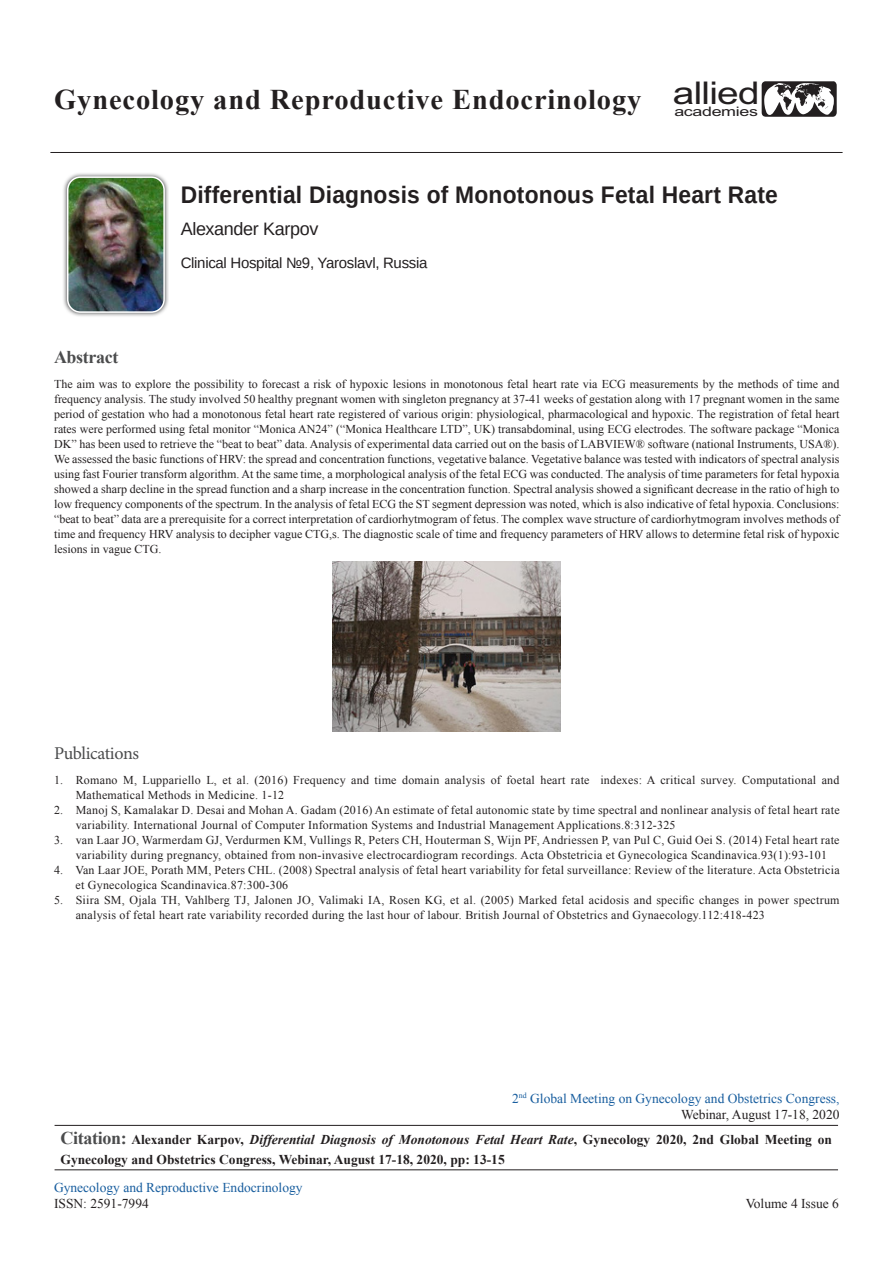
<style>
.page{position:relative;width:893px;height:1263px;background:#fff}
.page>*{position:absolute;margin:0;border:0;box-sizing:border-box;transform-origin:0 0}
.t1{font:700 28.5px "Times New Roman";letter-spacing:.03em;color:#231f20}
.t2{font:700 24px "Arimo";letter-spacing:.01em;color:#231f20;scale:.95 1}
.t3{font:18px "Arimo";letter-spacing:-.02em;color:#231f20}
.t4{font:18px "Minion Pro";letter-spacing:-.02em;color:#4b4c4d}
.t5{font:700 18px "Times New Roman";letter-spacing:-.02em;color:#4b4c4d}
.t6{font:15px "Arimo";letter-spacing:-.02em;color:#231f20}
.t7{font:700 13.5px/20.2px "Times New Roman";color:#231f20}
.t8{font:13.5px "Times New Roman";color:#175d9e}
.t9{font:13.5px "Times New Roman";color:#231f20}
.t10{font:13.05px "Arial";letter-spacing:-.02em;color:#231f20;scale:1.36 1}
.t11{font:12px/15px "Times New Roman";letter-spacing:.02em;color:#231f20}
.s1{font-size:18px;color:#4b4c4d}
.s2{font-style:italic}
</style>
<div class="page">
<svg style="left:761px;top:81px;width:76px;height:36px"></svg>
<hr style="left:50px;top:152px;width:793px;height:1px;background:#231f20">
<hr style="left:55px;top:1125px;width:783px;height:1px;background:#231f20">
<hr style="left:55px;top:1169px;width:783px;height:1px;background:#231f20">
<svg style="left:63px;top:173px;width:106px;height:143px"></svg>
<img style="left:68px;top:177px;width:96px;height:135px">
<div style="left:67px;top:176px;width:98px;height:137px;border:2px solid #fff;border-radius:13px"></div>
<img style="left:332px;top:561px;width:229px;height:171px">
<h1 class="t1" style="left:54px;top:79px;width:707px">Gynecology and Reproductive Endocrinology <sup>allied</sup></h1>
<p class="t10" style="left:674px;top:103px;width:63px">academies</p>
<p class="t2" style="left:181px;top:178px;width:630px">Differential Diagnosis of Monotonous Fetal Heart Rate</p>
<p class="t3" style="left:181px;top:217px;width:139px">Alexander Karpov</p>
<p class="t6" style="left:181px;top:253px;width:248px">Clinical Hospital №9, Yaroslavl, Russia</p>
<p class="t5" style="left:54px;top:344px;width:66px">Abstract</p>
<p class="t11" style="left:54px;top:377px;width:787px;text-align:justify">The aim was to explore the possibility to forecast a risk of hypoxic lesions in monotonous fetal heart rate via ECG measurements by the methods of time and frequency analysis. The study involved 50 healthy pregnant women with singleton pregnancy at 37-41 weeks of gestation along with 17 pregnant women in the same period of gestation who had a monotonous fetal heart rate registered of various origin: physiological, pharmacological and hypoxic. The registration of fetal heart rates were performed using fetal monitor “Monica AN24” (“Monica Healthcare LTD”, UK) transabdominal, using ECG electrodes. The software package “Monica DK” has been used to retrieve the “beat to beat” data. Analysis of experimental data carried out on the basis of LABVIEW® software (national Instruments, USA®).<br>We assessed the basic functions of HRV: the spread and concentration functions, vegetative balance. Vegetative balance was tested with indicators of spectral analysis using fast Fourier transform algorithm. At the same time, a morphological analysis of the fetal ECG was conducted. The analysis of time parameters for fetal hypoxia showed a sharp decline in the spread function and a sharp increase in the concentration function. Spectral analysis showed a significant decrease in the ratio of high to low frequency components of the spectrum. In the analysis of fetal ECG the ST segment depression was noted, which is also indicative of fetal hypoxia. Conclusions: “beat to beat” data are a prerequisite for a correct interpretation of cardiorhytmogram of fetus. The complex wave structure of cardiorhytmogram involves methods of time and frequency HRV analysis to decipher vague CTG,s. The diagnostic scale of time and frequency parameters of HRV allows to determine fetal risk of hypoxic lesions in vague CTG.</p>
<p class="t4" style="left:54px;top:741px;width:86px">Publications</p>
<p class="t11" style="left:76px;top:772px;width:765px;text-indent:-22px">1. Romano M, Luppariello L, et al. (2016) Frequency and time domain analysis of foetal heart rate indexes: A critical survey. Computational and<br>Mathematical Methods in Medicine. 1-12</p>
<p class="t11" style="left:76px;top:802px;width:765px;text-indent:-22px">2. Manoj S, Kamalakar D. Desai and Mohan A. Gadam (2016) An estimate of fetal autonomic state by time spectral and nonlinear analysis of fetal heart rate variability. International Journal of Computer Information Systems and Industrial Management Applications.8:312-325</p>
<p class="t11" style="left:76px;top:832px;width:765px;text-indent:-22px">3. van Laar JO, Warmerdam GJ, Verdurmen KM, Vullings R, Peters CH, Houterman S, Wijn PF, Andriessen P, van Pul C, Guid Oei S. (2014) Fetal heart rate variability during pregnancy, obtained from non-invasive electrocardiogram recordings. Acta Obstetricia et Gynecologica Scandinavica.93(1):93-101</p>
<p class="t11" style="left:76px;top:862px;width:766px;text-indent:-22px">4. Van Laar JOE, Porath MM, Peters CHL. (2008) Spectral analysis of fetal heart variability for fetal surveillance: Review of the literature. Acta Obstetricia et Gynecologica Scandinavica.87:300-306</p>
<p class="t11" style="left:76px;top:892px;width:765px;text-indent:-22px">5. Siira SM, Ojala TH, Vahlberg TJ, Jalonen JO, Valimaki IA, Rosen KG, et al. (2005) Marked fetal acidosis and specific changes in power spectrum analysis of fetal heart rate variability recorded during the last hour of labour. British Journal of Obstetrics and Gynaecology.112:418-423</p>
<p class="t8" style="left:512px;top:1089px;width:329px">2<sup>nd</sup> Global Meeting on Gynecology and Obstetrics Congress,</p>
<p class="t9" style="left:681px;top:1105px;width:160px">Webinar, August 17-18, 2020</p>
<p class="t7" style="left:61px;top:1128px;width:773px"><span class="s1">Citation:</span> Alexander Karpov, <span class="s2">Differential Diagnosis of Monotonous Fetal Heart Rate</span>, Gynecology 2020, 2nd Global Meeting on<br>Gynecology and Obstetrics Congress, Webinar, August 17-18, 2020, pp: 13-15</p>
<p class="t8" style="left:54px;top:1178px;width:250px">Gynecology and Reproductive Endocrinology</p>
<p class="t9" style="left:54px;top:1194px;width:96px">ISSN: 2591-7994</p>
<p class="t9" style="left:746px;top:1194px;width:95px">Volume 4 Issue 6</p>
</div>
